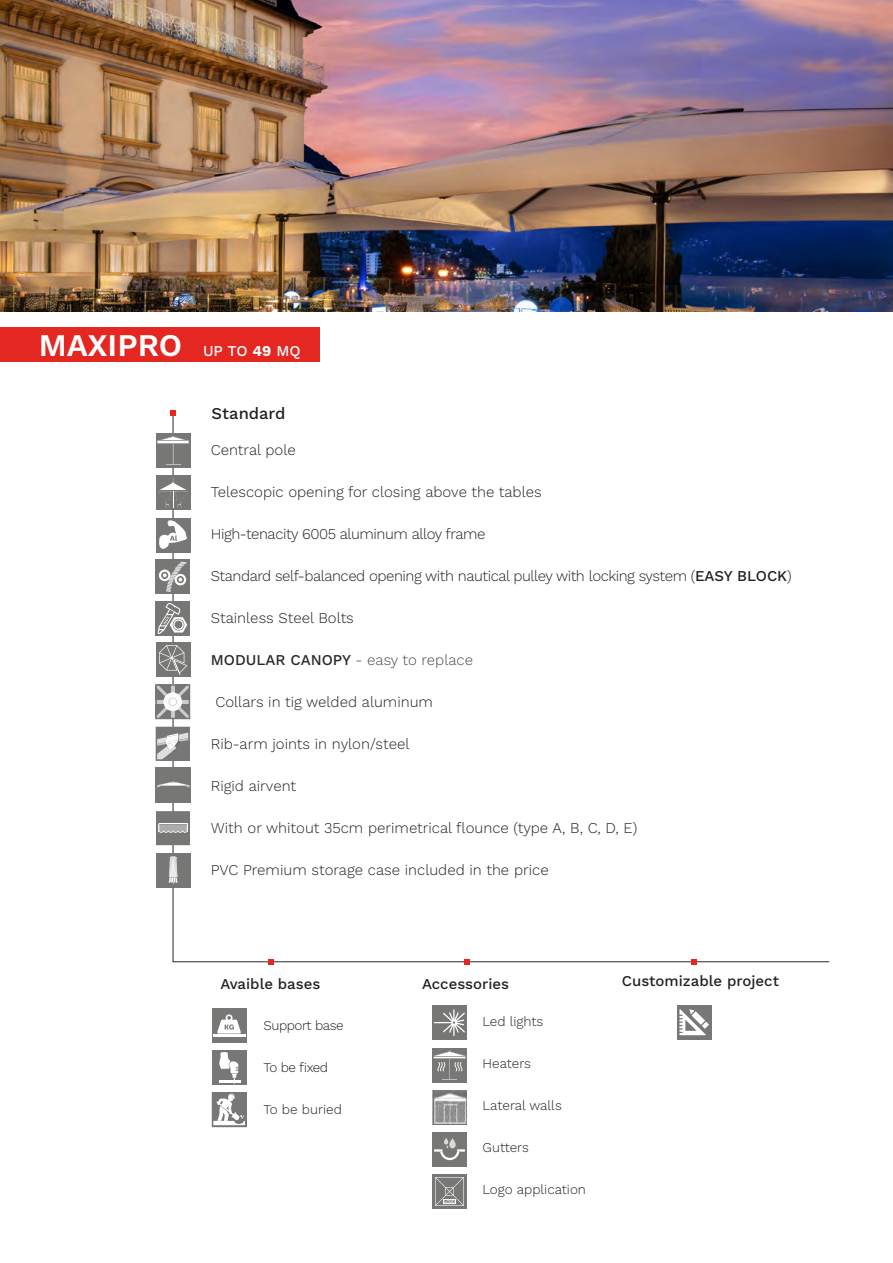
<style>
.page{position:relative;width:893px;height:1263px;background:#fff}
.page>*{position:absolute;margin:0;border:0;box-sizing:border-box;transform-origin:0 0}
.t1{font:600 31.5px "Work Sans";color:#fff}
.t2{font:500 16.5px "Work Sans";color:#212121}
.t3{font:300 15px "Work Sans";color:#212121}
.t4{font:300 15px "Work Sans";letter-spacing:-.03em;color:#212121}
.t5{font:500 15px "Work Sans";color:#212121}
.t6{font:300 15px "Work Sans";color:#4a4a49}
.t7{font:300 13.5px "Work Sans";color:#212121}
.t8{font:300 13.5px "Work Sans";letter-spacing:-.03em;color:#212121}
.s1{font-weight:500;font-size:15px}
.s2{font-weight:700;font-size:15px}
.s3{font-weight:500}
.s4{font-weight:500;color:#282827}
</style>
<div class="page">
<div style="left:0;top:327px;width:320px;height:35px;background:#e42721"></div>
<img style="left:0;top:0;width:893px;height:312px">
<svg style="left:268px;top:959px;width:6px;height:6px"></svg>
<svg style="left:170px;top:410px;width:6px;height:6px"></svg>
<svg style="left:465px;top:959px;width:5px;height:6px"></svg>
<svg style="left:691px;top:959px;width:6px;height:6px"></svg>
<div style="left:432px;top:1005px;width:35px;height:34px;background:#777776"></div>
<svg style="left:434px;top:1009px;width:31px;height:27px"></svg>
<div style="left:677px;top:1005px;width:34px;height:34px;background:#777776"></div>
<svg style="left:679px;top:1009px;width:30px;height:26px"></svg>
<div style="left:432px;top:1174px;width:35px;height:34px;background:#777776"></div>
<svg style="left:435px;top:1177px;width:29px;height:29px"></svg>
<div style="left:156px;top:518px;width:34px;height:34px;background:#777776"></div>
<svg style="left:159px;top:520px;width:28px;height:29px"></svg>
<svg style="left:156px;top:811px;width:34px;height:34px"></svg>
<div style="left:156px;top:853px;width:34px;height:34px;background:#777776"></div>
<svg style="left:169px;top:856px;width:9px;height:28px"></svg>
<div style="left:432px;top:1132px;width:35px;height:34px;background:#777776"></div>
<svg style="left:434px;top:1138px;width:31px;height:22px"></svg>
<div style="left:156px;top:601px;width:34px;height:34px;background:#777776"></div>
<svg style="left:158px;top:603px;width:29px;height:31px"></svg>
<div style="left:156px;top:560px;width:34px;height:34px;background:#777776"></div>
<svg style="left:159px;top:562px;width:28px;height:30px"></svg>
<div style="left:156px;top:433px;width:34px;height:34px;background:#777776"></div>
<svg style="left:157px;top:436px;width:32px;height:29px"></svg>
<svg style="left:156px;top:727px;width:34px;height:34px"></svg>
<div style="left:212px;top:1050px;width:35px;height:35px;background:#777776"></div>
<hr style="left:219px;top:1080px;width:22px;height:2px;background:#fff">
<svg style="left:219px;top:1052px;width:19px;height:32px"></svg>
<svg style="left:212px;top:1092px;width:35px;height:35px"></svg>
<div style="left:432px;top:1048px;width:35px;height:35px;background:#777776"></div>
<svg style="left:434px;top:1051px;width:31px;height:29px"></svg>
<img style="left:432px;top:1090px;width:35px;height:34px">
<div style="left:212px;top:1008px;width:35px;height:35px;background:#777776"></div>
<svg style="left:217px;top:1014px;width:24px;height:19px"></svg>
<hr style="left:213px;top:1034px;width:32px;height:3px;background:#fff">
<div style="left:156px;top:475px;width:34px;height:35px;background:#777776"></div>
<svg style="left:158px;top:477px;width:30px;height:31px"></svg>
<div style="left:156px;top:642px;width:34px;height:35px;background:#777776"></div>
<svg style="left:159px;top:645px;width:28px;height:30px"></svg>
<div style="left:156px;top:768px;width:35px;height:35px;background:#777776"></div>
<svg style="left:156px;top:781px;width:34px;height:7px"></svg>
<svg style="left:155px;top:684px;width:35px;height:35px"></svg>
<h1 class="t1" style="left:39px;top:321px;width:263px">MAXIPRO <span class="s1">UP TO</span> <span class="s2">49</span> <span class="s1">MQ</span></h1>
<p class="t2" style="left:212px;top:401px;width:75px">Standard</p>
<p class="t3" style="left:211px;top:438px;width:86px">Central pole</p>
<p class="t3" style="left:211px;top:480px;width:332px">Telescopic opening for closing above the tables</p>
<p class="t4" style="left:211px;top:522px;width:276px">High-tenacity 6005 aluminum alloy frame</p>
<p class="t4" style="left:211px;top:564px;width:583px">Standard self-balanced opening with nautical pulley with locking system (<span class="s3">EASY BLOCK</span>)</p>
<p class="t3" style="left:211px;top:606px;width:145px">Stainless Steel Bolts</p>
<p class="t6" style="left:211px;top:648px;width:264px"><span class="s4">MODULAR CANOPY</span> - easy to replace</p>
<p class="t3" style="left:215px;top:690px;width:219px">Collars in tig welded aluminum</p>
<p class="t3" style="left:211px;top:732px;width:200px">Rib-arm joints in nylon/steel</p>
<p class="t3" style="left:211px;top:774px;width:87px">Rigid airvent</p>
<p class="t3" style="left:211px;top:816px;width:428px">With or whitout 35cm perimetrical flounce (type A, B, C, D, E)</p>
<p class="t3" style="left:211px;top:858px;width:339px">PVC Premium storage case included in the price</p>
<p class="t5" style="left:220px;top:972px;width:101px">Avaible bases</p>
<p class="t5" style="left:422px;top:972px;width:89px">Accessories</p>
<p class="t5" style="left:622px;top:970px;width:159px">Customizable project</p>
<p class="t8" style="left:263px;top:1015px;width:82px">Support base</p>
<p class="t7" style="left:263px;top:1057px;width:66px">To be fixed</p>
<p class="t7" style="left:263px;top:1099px;width:80px">To be buried</p>
<p class="t7" style="left:483px;top:1011px;width:62px">Led lights</p>
<p class="t7" style="left:483px;top:1053px;width:50px">Heaters</p>
<p class="t7" style="left:483px;top:1095px;width:81px">Lateral walls</p>
<p class="t7" style="left:483px;top:1137px;width:48px">Gutters</p>
<p class="t7" style="left:483px;top:1179px;width:105px">Logo application</p>
</div>
